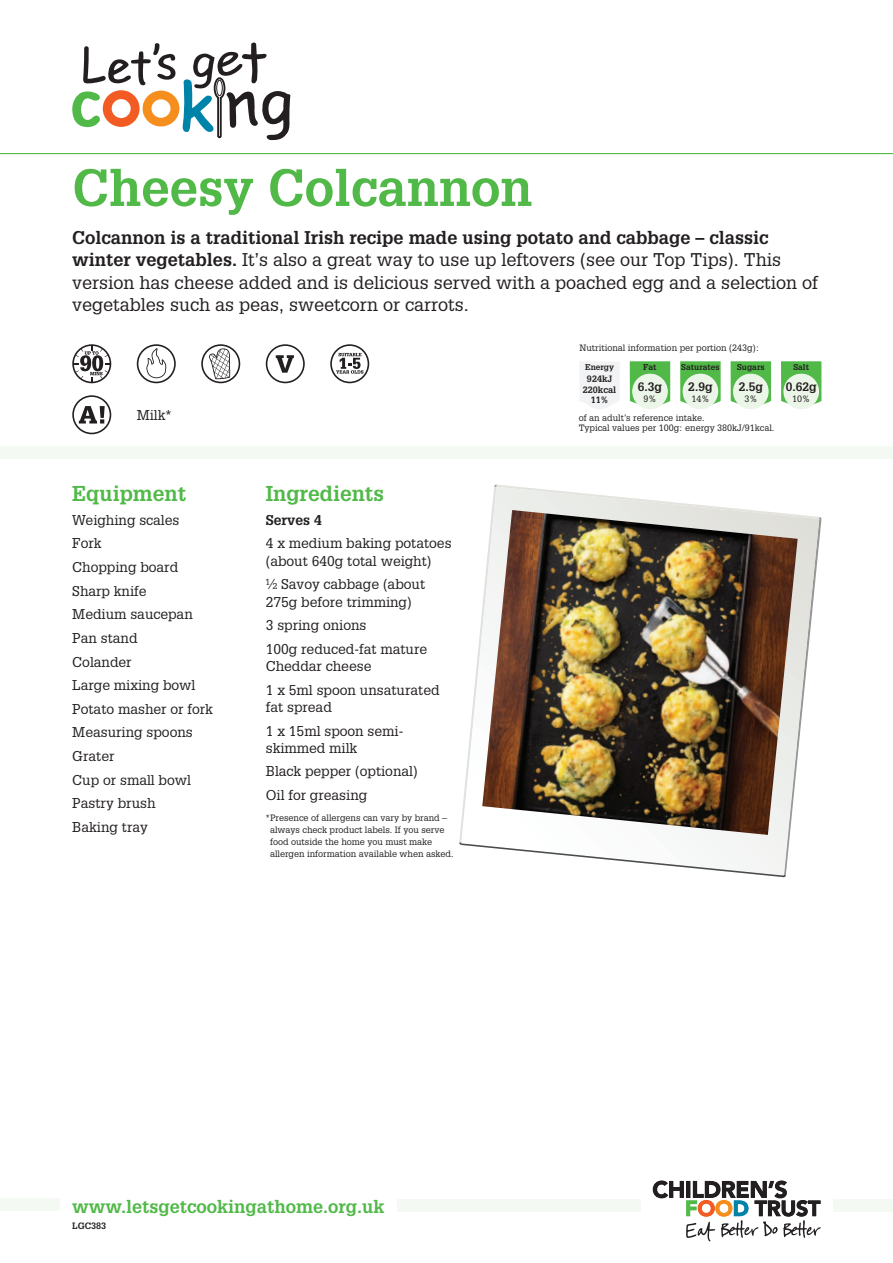
<style>
.page{position:relative;width:893px;height:1263px;background:#fff}
.page>*{position:absolute;margin:0;border:0;box-sizing:border-box;transform-origin:0 0}
.t1{font:700 51px "Glypha";color:#51b948}
.t2{font:700 21px "Glypha";color:#51b948}
.t3{font:18px/22.5px "Glypha";color:#231f20}
.t4{font:700 18px "Glypha";color:#51b948}
.t5{font:13.8px/23.7px "Glypha";color:#231f20}
.t6{font:700 13.8px "Glypha";color:#231f20}
.t7{font:700 12px "Glypha";color:#231f20}
.t8{font:9px/12px "Glypha";color:#231f20}
.t9{font:700 9px/10.5px "Glypha";color:#231f20;text-align:center}
.t10{font:700 8.25px "Glypha";color:#231f20}
.s1{font-weight:700}
</style>
<div class="page">
<svg style="left:72px;top:42px;width:218px;height:99px"></svg>
<svg style="left:653px;top:1180px;width:168px;height:62px"></svg>
<div style="left:397px;top:1199px;width:243px;height:12px;background:#f4faf3"></div>
<div style="left:833px;top:1199px;width:60px;height:12px;background:#f4faf3"></div>
<div style="left:0;top:1198px;width:60px;height:13px;background:#f4faf3"></div>
<hr style="left:0;top:153px;width:893px;height:1px;background:#51b948">
<div style="left:0;top:446px;width:893px;height:13px;background:#f4faf3"></div>
<svg style="left:459px;top:484px;width:363px;height:393px"></svg>
<img style="left:482px;top:510px;width:316px;height:325px">
<div style="left:580px;top:362px;width:40px;height:47px;background:#f2f3f4"></div>
<svg style="left:630px;top:361px;width:40px;height:44px"></svg>
<svg style="left:680px;top:361px;width:41px;height:44px"></svg>
<svg style="left:731px;top:361px;width:40px;height:44px"></svg>
<svg style="left:781px;top:361px;width:40px;height:44px"></svg>
<div style="left:632px;top:374px;width:36px;height:35px;background:#ebf5e8;border-radius:50%"></div>
<div style="left:683px;top:374px;width:35px;height:35px;background:#ebf5e8;border-radius:50%"></div>
<div style="left:733px;top:374px;width:36px;height:35px;background:#ebf5e8;border-radius:50%"></div>
<div style="left:783px;top:374px;width:36px;height:35px;background:#ebf5e8;border-radius:50%"></div>
<svg style="left:72px;top:395px;width:39px;height:39px"></svg>
<svg style="left:72px;top:344px;width:39px;height:39px"></svg>
<svg style="left:137px;top:344px;width:39px;height:39px"></svg>
<svg style="left:266px;top:344px;width:39px;height:39px"></svg>
<svg style="left:201px;top:344px;width:39px;height:39px"></svg>
<svg style="left:330px;top:344px;width:39px;height:39px"></svg>
<h1 class="t1" style="left:72px;top:156px;width:462px">Cheesy Colcannon</h1>
<p class="t3" style="left:72px;top:226px;width:747px"><span class="s1">Colcannon is a traditional Irish recipe made using potato and cabbage – classic winter vegetables.</span> It’s also a great way to use up leftovers (see our Top Tips). This version has cheese added and is delicious served with a poached egg and a selection of vegetables such as peas, sweetcorn or carrots.</p>
<p class="t5" style="left:137px;top:403px;width:36px">Milk*</p>
<h2 class="t2" style="left:72px;top:481px;width:115px">Equipment</h2>
<p class="t5" style="left:72px;top:508px;width:142px">Weighing scales<br>Fork<br>Chopping board<br>Sharp knife<br>Medium saucepan<br>Pan stand<br>Colander<br>Large mixing bowl<br>Potato masher or fork<br>Measuring spoons<br>Grater<br>Cup or small bowl<br>Pastry brush<br>Baking tray</p>
<h2 class="t2" style="left:266px;top:481px;width:120px">Ingredients</h2>
<p class="t6" style="left:266px;top:511px;width:57px">Serves 4</p>
<p class="t5" style="left:266px;top:534px;width:187px;line-height:17.2px">4 x medium baking potatoes (about 640g total weight)</p>
<p class="t5" style="left:266px;top:575px;width:161px;line-height:17.2px">½ Savoy cabbage (about<br>275g before trimming)</p>
<p class="t5" style="left:266px;top:613px;width:163px">3 spring onions<br>100g reduced-fat mature</p>
<p class="t5" style="left:266px;top:654px;width:175px">Cheddar cheese<br>1 x 5ml spoon unsaturated</p>
<p class="t5" style="left:266px;top:695px;width:139px">fat spread<br>1 x 15ml spoon semi-</p>
<p class="t5" style="left:266px;top:736px;width:153px">skimmed milk<br>Black pepper (optional)<br>Oil for greasing</p>
<p class="t8" style="left:270px;top:811px;width:185px;text-indent:-4px">*Presence of allergens can vary by brand – always check product labels. If you serve food outside the home you must make allergen information available when asked.</p>
<p class="t8" style="left:579px;top:342px;width:181px">Nutritional information per portion (243g):</p>
<p class="t10" style="left:643px;top:362px;width:15px">Fat</p>
<p class="t10" style="left:681px;top:362px;width:40px">Saturates</p>
<p class="t10" style="left:737px;top:362px;width:29px">Sugars</p>
<p class="t10" style="left:793px;top:362px;width:17px">Salt</p>
<p class="t10" style="left:585px;top:362px;width:30px">Energy</p>
<p class="t9" style="left:583px;top:374px;width:35px">924kJ<br>220kcal<br>11%</p>
<p class="t7" style="left:786px;top:379px;width:32px">0.62g</p>
<p class="t7" style="left:638px;top:379px;width:26px">6.3g</p>
<p class="t8" style="left:643px;top:392px;width:15px">9%</p>
<p class="t7" style="left:688px;top:379px;width:26px">2.9g</p>
<p class="t8" style="left:691px;top:392px;width:20px">14%</p>
<p class="t7" style="left:739px;top:379px;width:26px">2.5g</p>
<p class="t8" style="left:744px;top:392px;width:15px">3%</p>
<p class="t8" style="left:792px;top:392px;width:20px">10%</p>
<p class="t8" style="left:579px;top:412px;width:197px;line-height:10.5px">of an adult’s reference intake.<br>Typical values per 100g: energy 380kJ/91kcal.</p>
<h3 class="t4" style="left:72px;top:1195px;width:314px">www.letsgetcookingathome.org.uk</h3>
<p class="t9" style="left:72px;top:1220px;width:36px">LGC383</p>
</div>
